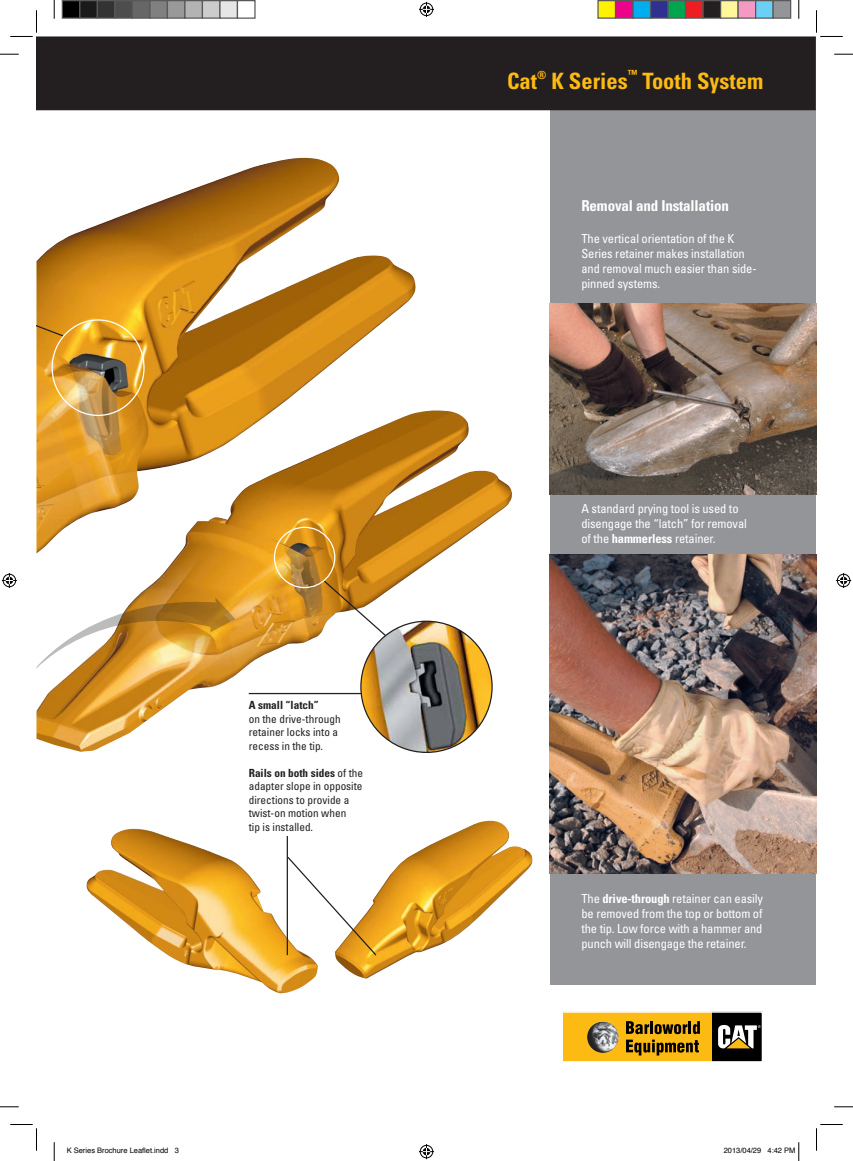
<style>
.page{position:relative;width:853px;height:1161px;background:#fff}
.page>*{position:absolute;margin:0;border:0;box-sizing:border-box;transform-origin:0 0}
.t1{font:700 condensed 22.5px "Univers";color:#fcba13}
.Sub_Head{font:700 condensed 15px "Univers";letter-spacing:-.01em;color:#fff}
.white_body_copy{font:condensed 12.5px/15px "Univers";letter-spacing:-.01em;color:#fff}
.pics_copy{font:condensed 11.25px "Univers";color:#231f20}
.pics_copy-2{font:700 condensed 11.25px "Univers";color:#231f20}
.t2{font:700 condensed 11.25px "Univers";color:#fcba13}
.t3{font:7.5px "Helvetica";color:#000}
.s1{font-weight:400}
.s2{font-weight:700}
</style>
<div class="page">
<img style="left:36px;top:158px;width:380px;height:252px">
<svg style="left:36px;top:274px;width:29px;height:63px;background:#c98419"></svg>
<div style="left:550px;top:110px;width:265px;height:874px;background:#939598"></div>
<div style="left:36px;top:36px;width:779px;height:74px;background:#231f20"></div>
<img style="left:550px;top:303px;width:266px;height:192px">
<img style="left:550px;top:555px;width:266px;height:319px">
<div style="left:562px;top:1012px;width:150px;height:50px;background:#fcba13"></div>
<div style="left:712px;top:1012px;width:50px;height:50px;background:#000"></div>
<svg style="left:718px;top:1025px;width:42px;height:23px"></svg>
<svg style="left:626px;top:1021px;width:73px;height:34px"></svg>
<div style="left:561px;top:1011px;width:202px;height:52px;border:2px solid #fff"></div>
<img style="left:587px;top:1021px;width:31px;height:32px;border-radius:16px">
<img style="left:87px;top:828px;width:231px;height:165px">
<img style="left:335px;top:821px;width:197px;height:157px">
<hr style="left:287px;top:836px;width:1px;height:119px;background:#231f20">
<svg style="left:286px;top:855px;width:92px;height:102px"></svg>
<img style="left:36px;top:410px;width:476px;height:342px">
<svg style="left:322px;top:579px;width:92px;height:82px"></svg>
<img style="left:361px;top:621px;width:131px;height:131px;border-radius:66px">
<div style="left:274px;top:527px;width:61px;height:61px;border:1px solid #fff;border-radius:50%"></div>
<svg style="left:36px;top:596px;width:199px;height:74px"></svg>
<svg style="left:0;top:53px;width:19px;height:2px"></svg>
<svg style="left:834px;top:53px;width:18px;height:2px"></svg>
<svg style="left:0;top:1106px;width:19px;height:1px"></svg>
<svg style="left:834px;top:1106px;width:18px;height:1px"></svg>
<svg style="left:53px;top:0;width:2px;height:19px"></svg>
<svg style="left:53px;top:1142px;width:2px;height:19px"></svg>
<svg style="left:798px;top:0;width:1px;height:19px"></svg>
<svg style="left:10px;top:10px;width:27px;height:27px"></svg>
<svg style="left:10px;top:1124px;width:27px;height:27px"></svg>
<svg style="left:816px;top:10px;width:26px;height:27px"></svg>
<svg style="left:816px;top:1124px;width:26px;height:27px"></svg>
<svg style="left:419px;top:2px;width:15px;height:15px"></svg>
<svg style="left:419px;top:1144px;width:15px;height:15px"></svg>
<svg style="left:2px;top:573px;width:15px;height:15px"></svg>
<svg style="left:836px;top:573px;width:15px;height:15px"></svg>
<div style="left:62px;top:1px;width:18px;height:17px;background:#000"></div>
<div style="left:62px;top:0;width:18px;height:19px;border:1px solid #595959"></div>
<div style="left:80px;top:1px;width:17px;height:17px;background:#1a1a1a"></div>
<div style="left:79px;top:0;width:19px;height:19px;border:1px solid #595959"></div>
<div style="left:97px;top:1px;width:18px;height:17px;background:#333"></div>
<div style="left:97px;top:0;width:18px;height:19px;border:1px solid #595959"></div>
<div style="left:115px;top:1px;width:17px;height:17px;background:#4d4d4d"></div>
<div style="left:114px;top:0;width:19px;height:19px;border:1px solid #595959"></div>
<div style="left:132px;top:1px;width:18px;height:17px;background:#666"></div>
<div style="left:132px;top:0;width:18px;height:19px;border:1px solid #595959"></div>
<div style="left:150px;top:1px;width:17px;height:17px;background:#808080"></div>
<div style="left:149px;top:0;width:19px;height:19px;border:1px solid #595959"></div>
<div style="left:167px;top:1px;width:18px;height:17px;background:#999"></div>
<div style="left:167px;top:0;width:18px;height:19px;border:1px solid #595959"></div>
<div style="left:185px;top:1px;width:17px;height:17px;background:#b3b3b3"></div>
<div style="left:184px;top:0;width:19px;height:19px;border:1px solid #595959"></div>
<div style="left:202px;top:1px;width:18px;height:17px;background:#ccc"></div>
<div style="left:202px;top:0;width:18px;height:19px;border:1px solid #595959"></div>
<div style="left:220px;top:1px;width:17px;height:17px;background:#e6e6e6"></div>
<div style="left:219px;top:0;width:19px;height:19px;border:1px solid #595959"></div>
<div style="left:237px;top:0;width:18px;height:19px;border:1px solid #595959"></div>
<div style="left:598px;top:1px;width:17px;height:17px;background:#fff101"></div>
<div style="left:597px;top:0;width:19px;height:19px;border:1px solid #595959"></div>
<div style="left:615px;top:1px;width:18px;height:17px;background:#ed028c"></div>
<div style="left:615px;top:0;width:18px;height:19px;border:1px solid #595959"></div>
<div style="left:633px;top:1px;width:17px;height:17px;background:#00aeef"></div>
<div style="left:632px;top:0;width:19px;height:19px;border:1px solid #595959"></div>
<div style="left:650px;top:1px;width:18px;height:17px;background:#2e3092"></div>
<div style="left:650px;top:0;width:18px;height:19px;border:1px solid #595959"></div>
<div style="left:668px;top:1px;width:17px;height:17px;background:#00a54f"></div>
<div style="left:667px;top:0;width:19px;height:19px;border:1px solid #595959"></div>
<div style="left:685px;top:1px;width:18px;height:17px;background:#ee1d23"></div>
<div style="left:685px;top:0;width:18px;height:19px;border:1px solid #595959"></div>
<div style="left:703px;top:1px;width:17px;height:17px;background:#231f20"></div>
<div style="left:702px;top:0;width:19px;height:19px;border:1px solid #595959"></div>
<div style="left:720px;top:1px;width:18px;height:17px;background:#fff79a"></div>
<div style="left:720px;top:0;width:18px;height:19px;border:1px solid #595959"></div>
<div style="left:738px;top:1px;width:17px;height:17px;background:#f499c2"></div>
<div style="left:737px;top:0;width:19px;height:19px;border:1px solid #595959"></div>
<div style="left:755px;top:1px;width:18px;height:17px;background:#6bcff6"></div>
<div style="left:755px;top:0;width:18px;height:19px;border:1px solid #595959"></div>
<div style="left:773px;top:1px;width:17px;height:17px;background:#939598"></div>
<div style="left:772px;top:0;width:19px;height:19px;border:1px solid #595959"></div>
<svg style="left:798px;top:1142px;width:1px;height:19px"></svg>
<p class="t1" style="left:507px;top:67px;width:122px">Cat<sup>®</sup> K Series</p>
<p class="t2" style="left:627px;top:67px;width:11px">™</p>
<p class="t1" style="left:642px;top:67px;width:122px">Tooth System</p>
<p class="Sub_Head" style="left:581px;top:197px;width:149px">Removal and Installation</p>
<p class="white_body_copy" style="left:581px;top:231px;width:176px">The vertical orientation of the K<br>Series retainer makes installation and removal much easier than side&shy;pinned systems.</p>
<p class="pics_copy-2" style="left:249px;top:698px;width:71px">A small “latch”</p>
<p class="pics_copy" style="left:249px;top:711px;width:93px">on the drive-through</p>
<p class="pics_copy" style="left:249px;top:725px;width:91px">retainer locks into a</p>
<p class="pics_copy" style="left:249px;top:738px;width:76px">recess in the tip.</p>
<p class="pics_copy-2" style="left:249px;top:766px;width:116px">Rails on both sides <span class="s1">of the</span></p>
<p class="pics_copy" style="left:249px;top:779px;width:115px">adapter slope in opposite</p>
<p class="pics_copy" style="left:249px;top:792px;width:102px">directions to provide a</p>
<p class="pics_copy" style="left:249px;top:806px;width:99px">twist-on motion when</p>
<p class="pics_copy" style="left:249px;top:819px;width:66px">tip is installed.</p>
<p class="white_body_copy" style="left:581px;top:501px;width:159px">A standard prying tool is used to</p>
<p class="white_body_copy" style="left:581px;top:516px;width:167px">disengage the “latch” for removal</p>
<p class="white_body_copy" style="left:581px;top:531px;width:136px">of the <span class="s2">hammerless</span> retainer.</p>
<p class="white_body_copy" style="left:581px;top:891px;width:183px">The <span class="s2">drive-through</span> retainer can easily</p>
<p class="white_body_copy" style="left:581px;top:906px;width:183px">be removed from the top or bottom of</p>
<p class="white_body_copy" style="left:581px;top:921px;width:182px">the tip. Low force with a hammer and</p>
<p class="white_body_copy" style="left:581px;top:936px;width:167px">punch will disengage the retainer.</p>
<p class="t3" style="left:67px;top:1145px;width:114px">K Series Brochure Leaflet.indd 3</p>
<p class="t3" style="left:723px;top:1145px;width:73px">2013/04/29 4:42 PM</p>
</div>
